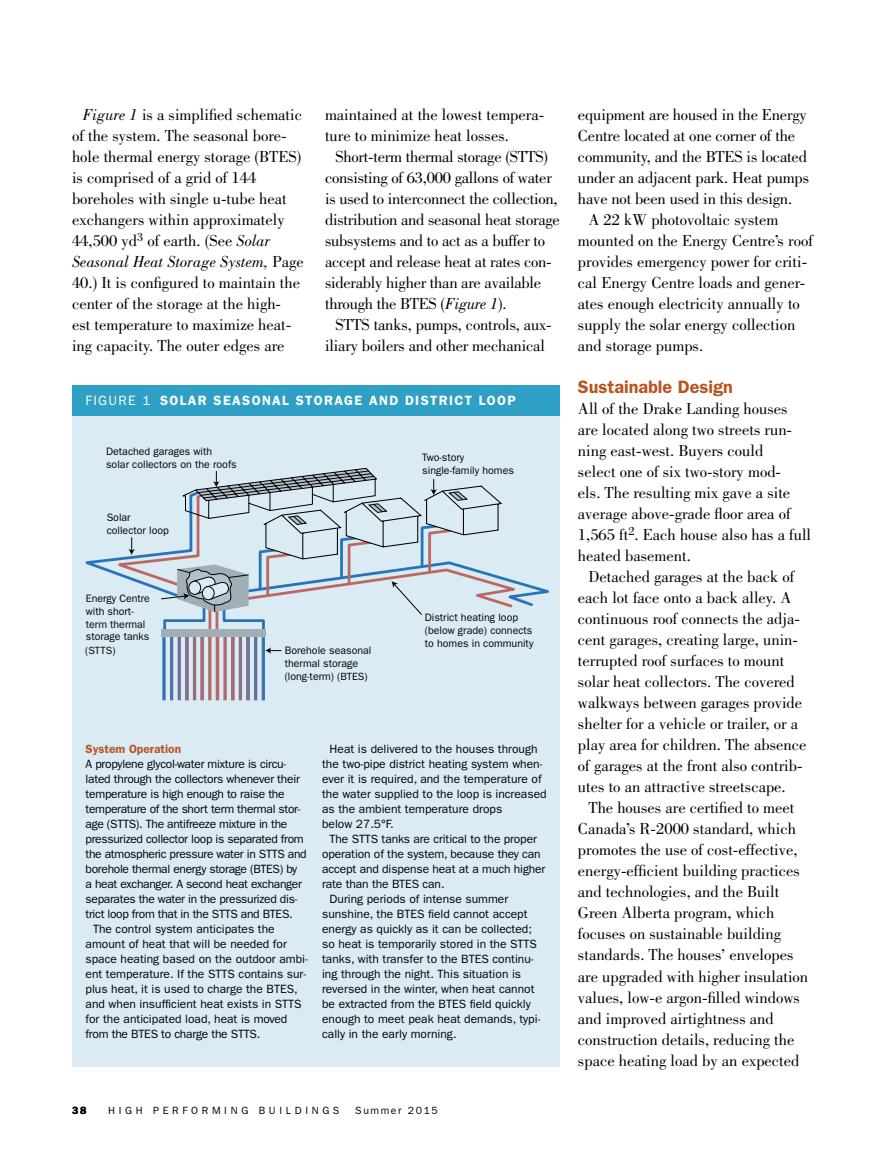
<style>
.page{position:relative;width:885px;height:1175px;background:#fff}
.page>*{position:absolute;margin:0;border:0;box-sizing:border-box;transform-origin:0 0}
.t1{font:600 18px "ITC Franklin Gothic Std";color:#b95522}
.t2{font:16.5px/21px "Bodoni Std";color:#000}
.t3{font:600 13.5px "ITC Franklin Gothic Std";letter-spacing:.1em;color:#fff}
.t4{font:12px/15px "ITC Franklin Gothic Std";color:#000}
.t5{font:12px "ITC Franklin Gothic Std";letter-spacing:-.025em;color:#000}
.t6{font:12px "ITC Franklin Gothic Std";letter-spacing:-.02em;color:#000}
.t7{font:600 12px "ITC Franklin Gothic Std";color:#b95522}
.t8{font:10.8px/12.9px "ITC Franklin Gothic Std";color:#010101}
.t9{font:10.5px "ITC Franklin Gothic Std";letter-spacing:.35em;color:#000}
.t10{font:10.5px "ITC Franklin Gothic Std";letter-spacing:.15em;color:#000}
.t11{font:600 10.5px "ITC Franklin Gothic Std";color:#000}
.s1{font-style:italic}
.s2{font-weight:400}
.s3{font-size:10.5px;color:#000}
</style>
<div class="page">
<div style="left:72px;top:414px;width:488px;height:652px;background:#daebf3"></div>
<div style="left:72px;top:385px;width:488px;height:30px;background:#2e9fc5"></div>
<svg style="left:86px;top:559px;width:463px;height:47px"></svg>
<svg style="left:107px;top:467px;width:419px;height:234px"></svg>
<p class="t2" style="left:325px;top:104px;width:221px">maintained at the lowest tempera&shy;ture to minimize heat losses.</p>
<p class="t2" style="left:325px;top:146px;width:236px;text-indent:10px">Short-term thermal storage (STTS) consisting of 63,000 gallons of water is used to interconnect the collection, distribution and seasonal heat storage subsystems and to act as a buffer to accept and release heat at rates con&shy;siderably higher than are available through the BTES (<span class="s1">Figure 1</span>).</p>
<p class="t2" style="left:325px;top:314px;width:228px;text-indent:10px">STTS tanks, pumps, controls, aux&shy;iliary boilers and other mechanical</p>
<p class="t2" style="left:72px;top:104px;width:233px;text-indent:10px"><span class="s1">Figure 1</span> is a simplified schematic of the system. The seasonal bore&shy;hole thermal energy storage (BTES) is comprised of a grid of 144 boreholes with single u-tube heat exchangers within approximately 44,500 yd<sup>3</sup> of earth. (See <span class="s1">Solar Seasonal Heat Storage System,</span> Page 40.) It is configured to maintain the center of the storage at the high-<br>est temperature to maximize heat&shy;ing capacity. The outer edges are</p>
<p class="t2" style="left:577px;top:104px;width:230px">equipment are housed in the Energy</p>
<p class="t2" style="left:577px;top:125px;width:219px">Centre located at one corner of the</p>
<p class="t2" style="left:577px;top:146px;width:230px">community, and the BTES is located</p>
<p class="t2" style="left:577px;top:167px;width:232px">under an adjacent park. Heat pumps</p>
<p class="t2" style="left:577px;top:188px;width:216px">have not been used in this design.</p>
<p class="t2" style="left:588px;top:209px;width:191px">A 22 kW photovoltaic system</p>
<p class="t2" style="left:577px;top:230px;width:236px">mounted on the Energy Centre’s roof</p>
<p class="t2" style="left:577px;top:251px;width:231px">provides emergency power for criti-</p>
<p class="t2" style="left:577px;top:272px;width:229px">cal Energy Centre loads and gener-</p>
<p class="t2" style="left:577px;top:293px;width:223px">ates enough electricity annually to</p>
<p class="t2" style="left:577px;top:314px;width:219px">supply the solar energy collection</p>
<p class="t2" style="left:577px;top:335px;width:127px">and storage pumps.</p>
<p class="t1" style="left:578px;top:376px;width:156px">Sustainable Design</p>
<p class="t2" style="left:578px;top:398px;width:235px">All of the Drake Landing houses are located along two streets run&shy;ning east-west. Buyers could<br>select one of six two-story mod-<br>els. The resulting mix gave a site average above-grade floor area of<br>1,565 ft<sup>2</sup>. Each house also has a full heated basement.</p>
<p class="t2" style="left:578px;top:566px;width:230px;text-indent:10px">Detached garages at the back of each lot face onto a back alley. A continuous roof connects the adja&shy;cent garages, creating large, unin&shy;terrupted roof surfaces to mount solar heat collectors. The covered walkways between garages provide shelter for a vehicle or trailer, or a play area for children. The absence of garages at the front also contrib&shy;utes to an attractive streetscape.</p>
<p class="t2" style="left:578px;top:797px;width:232px;text-indent:10px">The houses are certified to meet Canada’s R-2000 standard, which promotes the use of cost-effective, energy-efficient building practices and technologies, and the Built Green Alberta program, which focuses on sustainable building standards. The houses’ envelopes are upgraded with higher insulation values, low-e argon-filled windows and improved airtightness and construction details, reducing the space heating load by an expected</p>
<p class="t3" style="left:86px;top:392px;width:431px"><span class="s2">FIGURE 1</span> SOLAR SEASONAL STORAGE AND DISTRICT LOOP</p>
<p class="t8" style="left:106px;top:445px;width:132px">Detached garages with solar collectors on the roofs</p>
<p class="t8" style="left:422px;top:451px;width:93px">Two-story single-family homes</p>
<p class="t8" style="left:107px;top:511px;width:64px">Solar collector loop</p>
<p class="t8" style="left:86px;top:591px;width:66px">Energy Centre with short&shy;term thermal storage tanks</p>
<p class="t8" style="left:424px;top:611px;width:110px">District heating loop (below grade) connects to homes in community</p>
<p class="t8" style="left:285px;top:644px;width:88px">Borehole seasonal thermal storage (long-term) <span class="s3">(BTES)</span></p>
<p class="t9" style="left:85px;top:644px;width:32px">(STTS)</p>
<p class="t7" style="left:86px;top:742px;width:97px">System Operation</p>
<p class="t6" style="left:86px;top:757px;width:202px">A propylene glycol-water mixture is circu-</p>
<p class="t6" style="left:86px;top:772px;width:216px">lated through the collectors whenever their</p>
<p class="t6" style="left:86px;top:787px;width:200px">temperature is high enough to raise the</p>
<p class="t5" style="left:86px;top:802px;width:216px">temperature of the short term thermal stor-</p>
<p class="t5" style="left:86px;top:817px;width:203px">age (STTS). The antifreeze mixture in the</p>
<p class="t5" style="left:86px;top:832px;width:219px">pressurized collector loop is separated from</p>
<p class="t5" style="left:86px;top:847px;width:222px">the atmospheric pressure water in STTS and</p>
<p class="t5" style="left:86px;top:862px;width:213px">borehole thermal energy storage (BTES) by</p>
<p class="t5" style="left:86px;top:877px;width:218px">a heat exchanger. A second heat exchanger</p>
<p class="t5" style="left:86px;top:892px;width:213px">separates the water in the pressurized dis-</p>
<p class="t5" style="left:86px;top:907px;width:209px">trict loop from that in the STTS and BTES.</p>
<p class="t4" style="left:93px;top:921px;width:183px">The control system anticipates the</p>
<p class="t4" style="left:86px;top:936px;width:203px">amount of heat that will be needed for</p>
<p class="t4" style="left:86px;top:951px;width:223px">space heating based on the outdoor ambi-</p>
<p class="t4" style="left:86px;top:966px;width:222px">ent temperature. If the STTS contains sur-</p>
<p class="t4" style="left:86px;top:981px;width:214px">plus heat, it is used to charge the BTES,</p>
<p class="t4" style="left:86px;top:996px;width:217px">and when insufficient heat exists in STTS</p>
<p class="t4" style="left:86px;top:1011px;width:203px">for the anticipated load, heat is moved</p>
<p class="t6" style="left:86px;top:1027px;width:176px">from the BTES to charge the STTS.</p>
<p class="t4" style="left:322px;top:741px;width:226px;text-indent:8px">Heat is delivered to the houses through the two-pipe district heating system when&shy;ever it is required, and the temperature of the water supplied to the loop is increased as the ambient temperature drops<br>below 27.5°F.</p>
<p class="t4" style="left:329px;top:831px;width:209px">The STTS tanks are critical to the proper</p>
<p class="t4" style="left:322px;top:846px;width:220px">operation of the system, because they can</p>
<p class="t4" style="left:322px;top:861px;width:225px">accept and dispense heat at a much higher</p>
<p class="t4" style="left:322px;top:876px;width:124px">rate than the BTES can.</p>
<p class="t4" style="left:329px;top:891px;width:180px">During periods of intense summer</p>
<p class="t4" style="left:322px;top:906px;width:207px">sunshine, the BTES field cannot accept</p>
<p class="t4" style="left:322px;top:921px;width:211px">energy as quickly as it can be collected;</p>
<p class="t4" style="left:322px;top:936px;width:216px">so heat is temporarily stored in the STTS</p>
<p class="t4" style="left:322px;top:951px;width:213px">tanks, with transfer to the BTES continu-</p>
<p class="t4" style="left:322px;top:966px;width:200px">ing through the night. This situation is</p>
<p class="t4" style="left:322px;top:981px;width:214px">reversed in the winter, when heat cannot</p>
<p class="t4" style="left:322px;top:996px;width:210px">be extracted from the BTES field quickly</p>
<p class="t4" style="left:322px;top:1011px;width:220px">enough to meet peak heat demands, typi-</p>
<p class="t4" style="left:322px;top:1026px;width:136px">cally in the early morning.</p>
<p class="t11" style="left:72px;top:1104px;width:16px">38</p>
<p class="t9" style="left:108px;top:1104px;width:233px">HIGH PERFORMING BUILDINGS</p>
<p class="t10" style="left:355px;top:1104px;width:84px">Summer 2015</p>
</div>
